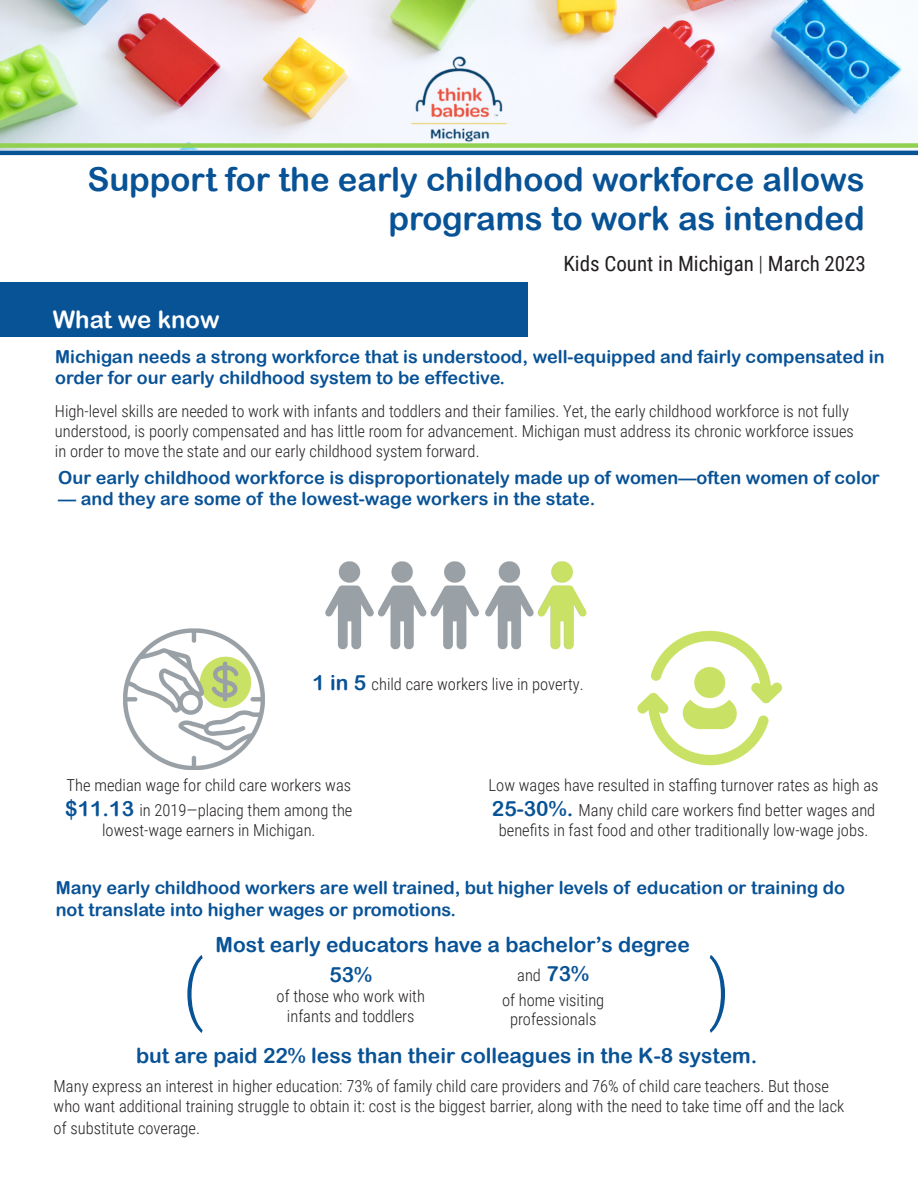
<style>
.page{position:relative;width:918px;height:1188px;background:#fff}
.page>*{position:absolute;margin:0;border:0;box-sizing:border-box;transform-origin:0 0}
.t1{font:300 76.05px "Roboto Condensed";color:#085296}
.TBMI_Header{font:33px/39.6px "Arial Rounded MT Bold";color:#085296;text-align:right}
.t2{font:24px "Arial Rounded MT Bold";color:#fff}
.TBMI_Header-2{font:21px "Arial Rounded MT Bold";color:#085296}
.t3{font:21px "Roboto Condensed";color:#231f20}
.TBMI_Header-3{font:18px/21.6px "Arial Rounded MT Bold";color:#085296}
.TBMI_Header-4{font:300 16.5px/19.8px "Roboto Condensed";color:#231f20}
.s1{font-weight:300}
.s2{font-family:"Arial Rounded MT Bold";font-weight:400;font-size:21px;color:#085296}
</style>
<div class="page">
<img style="left:0;top:1px;width:918px;height:148px">
<div style="left:0;top:143px;width:918px;height:5px;background:#92d050"></div>
<hr style="left:0;top:151px;width:918px;height:4px;background:#085296">
<div style="left:0;top:282px;width:528px;height:54px;background:#085296"></div>
<img style="left:325px;top:561px;width:262px;height:89px">
<img style="left:637px;top:630px;width:146px;height:136px">
<img style="left:123px;top:628px;width:142px;height:141px">
<p class="TBMI_Header" style="left:87px;top:159px;width:779px">Support for the early childhood workforce allows programs to work as intended</p>
<p class="t3" style="left:563px;top:249px;width:304px">Kids Count in Michigan <span class="s1">|</span> March 2023</p>
<p class="t2" style="left:53px;top:306px;width:168px">What we know</p>
<p class="TBMI_Header-3" style="left:55px;top:345px;width:831px">Michigan needs a strong workforce that is understood, well-equipped and fairly compensated in order for our early childhood system to be effective.</p>
<p class="TBMI_Header-4" style="left:55px;top:401px;width:801px">High-level skills are needed to work with infants and toddlers and their families. Yet, the early childhood workforce is not fully understood, is poorly compensated and has little room for advancement. Michigan must address its chronic workforce issues in order to move the state and our early childhood system forward.</p>
<p class="TBMI_Header-3" style="left:58px;top:466px;width:823px">Our early childhood workforce is disproportionately made up of women—often women of color</p>
<p class="TBMI_Header-3" style="left:58px;top:488px;width:539px">— and they are some of the lowest-wage workers in the state.</p>
<p class="TBMI_Header-4" style="left:313px;top:673px;width:273px"><span class="s2">1 in 5</span> child care workers live in poverty.</p>
<p class="TBMI_Header-4" style="left:65px;top:772px;width:289px;line-height:25.2px">The median wage for child care workers was <span class="s2">$11.13</span> in 2019—placing them among the</p>
<p class="TBMI_Header-4" style="left:102px;top:819px;width:215px">lowest-wage earners in Michigan.</p>
<p class="TBMI_Header-4" style="left:489px;top:772px;width:391px;line-height:25.2px">Low wages have resulted in staffing turnover rates as high as<br><span class="s2">25-30%.</span> Many child care workers find better wages and</p>
<p class="TBMI_Header-4" style="left:499px;top:820px;width:371px">benefits in fast food and other traditionally low-wage jobs.</p>
<p class="TBMI_Header-3" style="left:56px;top:876px;width:791px">Many early childhood workers are well trained, but higher levels of education or training do not translate into higher wages or promotions.</p>
<p class="t1" style="left:182px;top:935px;width:24px">(</p>
<p class="TBMI_Header-2" style="left:216px;top:932px;width:476px">Most early educators have a bachelor’s degree</p>
<p class="TBMI_Header-2" style="left:329px;top:962px;width:44px">53%</p>
<p class="TBMI_Header-4" style="left:277px;top:985px;width:150px;text-align:center">of those who work with infants and toddlers</p>
<p class="TBMI_Header-4" style="left:502px;top:963px;width:104px;line-height:24.6px;text-align:center">and <span class="s2">73%<br></span>of home visiting</p>
<p class="TBMI_Header-4" style="left:510px;top:1009px;width:88px">professionals</p>
<p class="TBMI_Header-2" style="left:136px;top:1044px;width:623px">but are paid 22% less than their colleagues in the K-8 system.</p>
<p class="TBMI_Header-4" style="left:54px;top:1076px;width:792px">Many express an interest in higher education: 73% of family child care providers and 76% of child care teachers. But those who want additional training struggle to obtain it: cost is the biggest barrier, along with the need to take time off and the lack</p>
<p class="TBMI_Header-4" style="left:54px;top:1118px;width:148px">of substitute coverage.</p>
</div>
